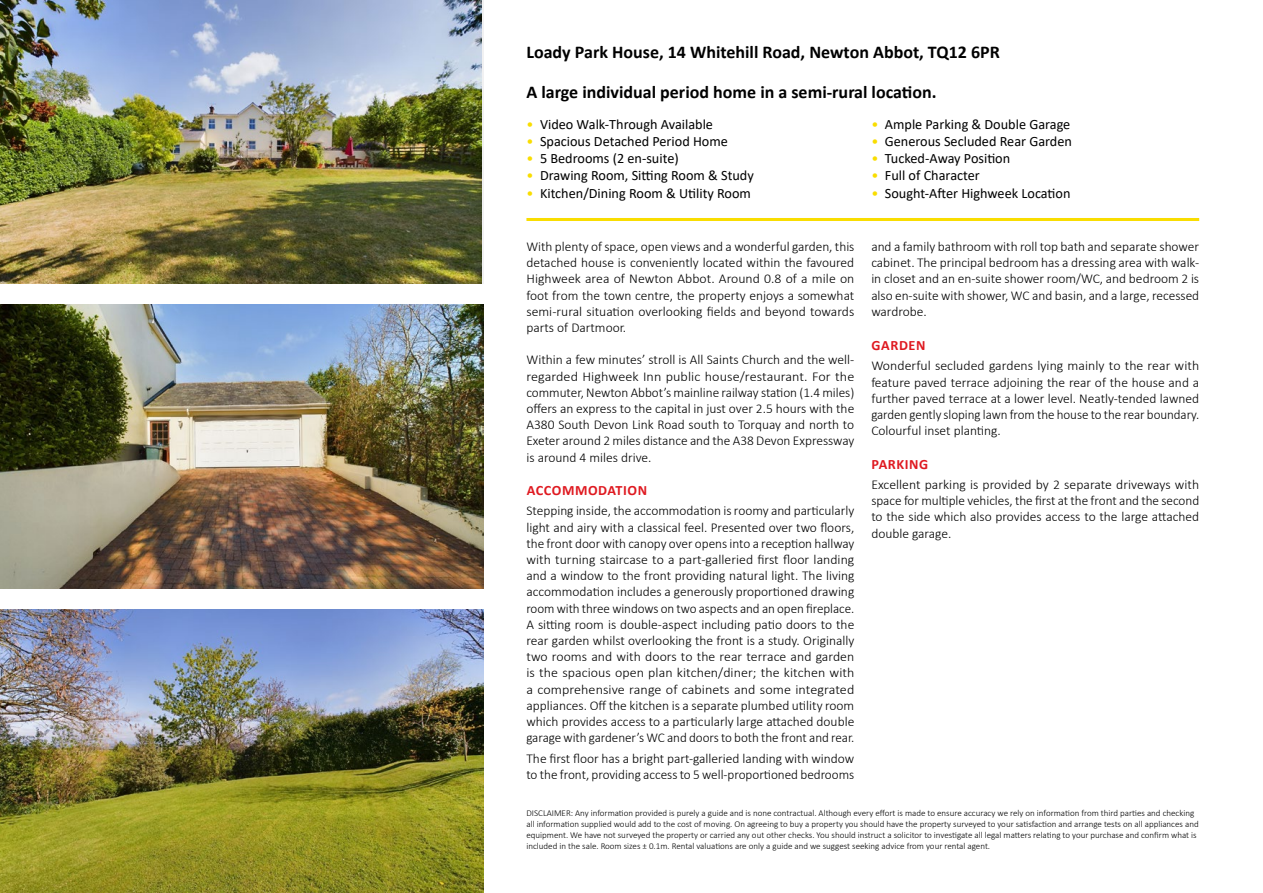
<style>
.page{position:relative;width:1263px;height:893px;background:#fff}
.page>*{position:absolute;margin:0;border:0;box-sizing:border-box;transform-origin:0 0}
.t1{font:700 18px "Calibri";color:#000}
.t2{font:14.25px "Calibri";color:#000}
.t3{font:700 14.25px "Calibri";letter-spacing:.04em;color:#df1a21}
.t4{font:300 13.5px/16.2px "Calibri";color:#000;text-align:justify}
.t5{font:300 9px/10.8px "Calibri";color:#000}
.s1{color:#f9dd00}
</style>
<div class="page">
<hr style="left:526px;top:218px;width:673px;height:3px;background:#f9dd00">
<img style="left:0;top:0;width:482px;height:283px">
<img style="left:0;top:609px;width:484px;height:284px">
<img style="left:0;top:305px;width:484px;height:283px">
<h1 class="t1" style="left:526px;top:39px;width:475px">Loady Park House, 14 Whitehill Road, Newton Abbot, TQ12 6PR</h1>
<h1 class="t1" style="left:526px;top:80px;width:412px">A large individual period home in a semi-rural location.</h1>
<p class="t2" style="left:526px;top:115px;width:188px"><span class="s1">•</span> Video Walk-Through Available</p>
<p class="t2" style="left:526px;top:132px;width:203px"><span class="s1">•</span> Spacious Detached Period Home</p>
<p class="t2" style="left:526px;top:149px;width:154px"><span class="s1">•</span> 5 Bedrooms (2 en-suite)</p>
<p class="t2" style="left:526px;top:166px;width:229px"><span class="s1">•</span> Drawing Room, Sitting Room &amp; Study</p>
<p class="t2" style="left:526px;top:183px;width:226px"><span class="s1">•</span> Kitchen/Dining Room &amp; Utility Room</p>
<p class="t4" style="left:526px;top:238px;width:329px">With plenty of space, open views and a wonderful garden, this detached house is conveniently located within the favoured Highweek area of Newton Abbot. Around 0.8 of a mile on foot from the town centre, the property enjoys a somewhat semi-rural situation overlooking fields and beyond towards parts of Dartmoor.</p>
<p class="t4" style="left:526px;top:352px;width:329px">Within a few minutes’ stroll is All Saints Church and the well&shy;regarded Highweek Inn public house/restaurant. For the commuter, Newton Abbot’s mainline railway station (1.4 miles) offers an express to the capital in just over 2.5 hours with the A380 South Devon Link Road south to Torquay and north to Exeter around 2 miles distance and the A38 Devon Expressway is around 4 miles drive.</p>
<p class="t3" style="left:527px;top:480px;width:122px">ACCOMMODATION</p>
<p class="t4" style="left:526px;top:503px;width:329px">Stepping inside, the accommodation is roomy and particularly light and airy with a classical feel. Presented over two floors, the front door with canopy over opens into a reception hallway with turning staircase to a part-galleried first floor landing and a window to the front providing natural light. The living accommodation includes a generously proportioned drawing room with three windows on two aspects and an open fireplace.<br>A sitting room is double-aspect including patio doors to the rear garden whilst overlooking the front is a study. Originally two rooms and with doors to the rear terrace and garden is the spacious open plan kitchen/diner; the kitchen with a comprehensive range of cabinets and some integrated appliances. Off the kitchen is a separate plumbed utility room which provides access to a particularly large attached double garage with gardener’s WC and doors to both the front and rear.</p>
<p class="t4" style="left:526px;top:750px;width:329px">The first floor has a bright part-galleried landing with window to the front, providing access to 5 well-proportioned bedrooms</p>
<p class="t2" style="left:871px;top:115px;width:201px"><span class="s1">•</span> Ample Parking &amp; Double Garage</p>
<p class="t2" style="left:871px;top:132px;width:202px"><span class="s1">•</span> Generous Secluded Rear Garden</p>
<p class="t2" style="left:871px;top:149px;width:140px"><span class="s1">•</span> Tucked-Away Position</p>
<p class="t2" style="left:871px;top:166px;width:110px"><span class="s1">•</span> Full of Character</p>
<p class="t2" style="left:871px;top:183px;width:201px"><span class="s1">•</span> Sought-After Highweek Location</p>
<p class="t4" style="left:871px;top:238px;width:329px">and a family bathroom with roll top bath and separate shower cabinet. The principal bedroom has a dressing area with walk&shy;in closet and an en-suite shower room/WC, and bedroom 2 is also en-suite with shower, WC and basin, and a large, recessed wardrobe.</p>
<p class="t3" style="left:872px;top:335px;width:55px">GARDEN</p>
<p class="t4" style="left:871px;top:358px;width:329px">Wonderful secluded gardens lying mainly to the rear with feature paved terrace adjoining the rear of the house and a further paved terrace at a lower level. Neatly-tended lawned garden gently sloping lawn from the house to the rear boundary.<br>Colourful inset planting.</p>
<p class="t3" style="left:872px;top:454px;width:58px">PARKING</p>
<p class="t4" style="left:871px;top:476px;width:329px">Excellent parking is provided by 2 separate driveways with space for multiple vehicles, the first at the front and the second to the side which also provides access to the large attached double garage.</p>
<p class="t5" style="left:526px;top:808px;width:674px">DISCLAIMER: Any information provided is purely a guide and is none contractual. Although every effort is made to ensure accuracy we rely on information from third parties and checking all information supplied would add to the cost of moving. On agreeing to buy a property you should have the property surveyed to your satisfaction and arrange tests on all appliances and equipment. We have not surveyed the property or carried any out other checks. You should instruct a solicitor to investigate all legal matters relating to your purchase and confirm what is included in the sale. Room sizes ± 0.1m. Rental valuations are only a guide and we suggest seeking advice from your rental agent.</p>
</div>
